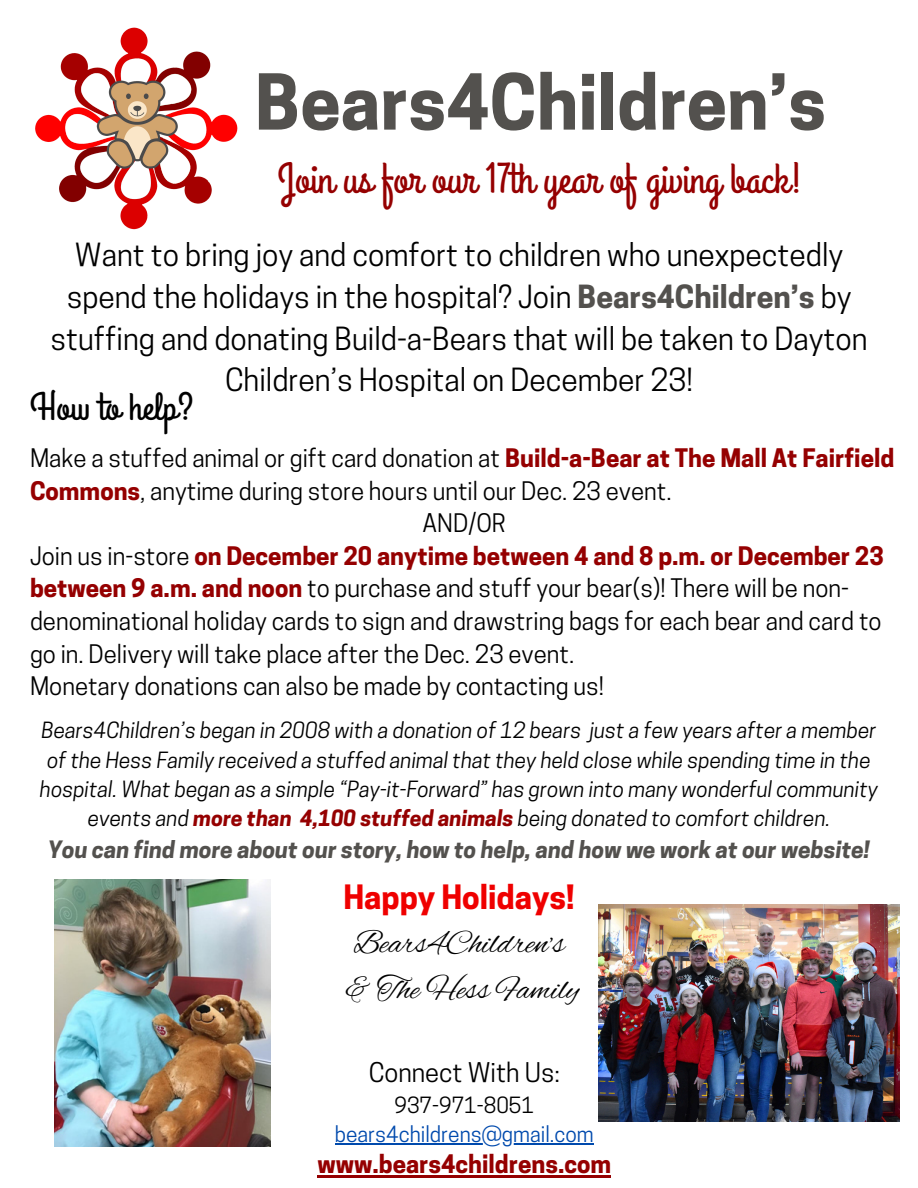
<style>
.page{position:relative;width:918px;height:1188px;background:#fff}
.page>*{position:absolute;margin:0;border:0;box-sizing:border-box;transform-origin:0 0}
.t1{font:700 72.3px "Cooper Hewitt";color:#53514e}
.t2{font:42.9px "Grand Hotel";color:#950001}
.t3{font:39px "Grand Hotel";color:#000}
.t4{font:33px/46.2px "Alex Brush";color:#000}
.t5{font:700 31.5px "Cooper Hewitt";color:#ef0000}
.t6{font:30px/41.7px "Cooper Hewitt";color:#000;text-align:center}
.t7{font:25.5px "Cooper Hewitt";color:#000}
.t8{font:24px "Cooper Hewitt";color:#000}
.t9{font:700 24px "Cooper Hewitt";color:#950001}
.t10{font:italic 700 22.5px "Cooper Hewitt";color:#53514e}
.t11{font:italic 21px/29.2px "Cooper Hewitt";color:#000;text-align:center}
.t12{font:21px "Cooper Hewitt";color:#004aad}
.t13{font:21px "Cooper Hewitt";color:#000}
.s1{font-weight:700;color:#53514e}
.s2{font-weight:700;color:#950001}
.s3{font-weight:400;color:#000}
</style>
<div class="page">
<img style="left:35px;top:27px;width:203px;height:203px">
<img style="left:55px;top:880px;width:216px;height:266px">
<img style="left:599px;top:904px;width:300px;height:217px">
<hr style="left:335px;top:1143px;width:259px;height:1px;background:#004aad">
<hr style="left:317px;top:1176px;width:294px;height:2px;background:#950001">
<p class="t1" style="left:255px;top:75px;width:573px">Bears4Children’s</p>
<h1 class="t2" style="left:278px;top:152px;width:527px">Join us for our 17th year of giving back!</h1>
<h2 class="t6" style="left:50px;top:238px;width:819px">Want to bring joy and comfort to children who unexpectedly spend the holidays in the hospital? Join <span class="s1">Bears4Children’s</span> by stuffing and donating Build-a-Bears that will be taken to Dayton Children’s Hospital on December 23!</h2>
<h3 class="t3" style="left:30px;top:382px;width:166px">How to help?</h3>
<h2 class="t8" style="left:30px;top:449px;width:866px">Make a stuffed animal or gift card donation at <span class="s2">Build-a-Bear at The Mall At Fairfield</span></h2>
<h2 class="t8" style="left:30px;top:482px;width:643px"><span class="s2">Commons</span>, anytime during store hours until our Dec. 23 event.</h2>
<h2 class="t8" style="left:423px;top:514px;width:85px">AND/OR</h2>
<h2 class="t9" style="left:30px;top:547px;width:855px"><span class="s3">Join us in-store</span> on December 20 anytime between 4 and 8 p.m. or December 23</h2>
<h2 class="t8" style="left:30px;top:579px;width:820px"><span class="s2">between 9 a.m. and noon</span> to purchase and stuff your bear(s)! There will be non-</h2>
<h2 class="t8" style="left:30px;top:612px;width:853px">denominational holiday cards to sign and drawstring bags for each bear and card to</h2>
<h2 class="t8" style="left:30px;top:645px;width:546px">go in. Delivery will take place after the Dec. 23 event.</h2>
<h2 class="t8" style="left:30px;top:677px;width:575px">Monetary donations can also be made by contacting us!</h2>
<h4 class="t11" style="left:42px;top:719px;width:836px">Bears4Children’s began in 2008 with a donation of 12 bears just a few years after a member</h4>
<p class="t11" style="left:40px;top:748px;width:840px">of the Hess Family received a stuffed animal that they held close while spending time in the hospital. What began as a simple “Pay-it-Forward” has grown into many wonderful community events and <span class="s2">more than 4,100 stuffed animals</span> being donated to comfort children.</p>
<p class="t10" style="left:48px;top:841px;width:823px">You can find more about our story, how to help, and how we work at our website!</p>
<p class="t5" style="left:343px;top:886px;width:233px">Happy Holidays!</p>
<p class="t4" style="left:345px;top:923px;width:235px">Bears4Children’s &amp; The Hess Family</p>
<h5 class="t7" style="left:369px;top:1063px;width:193px">Connect With Us:</h5>
<p class="t13" style="left:394px;top:1097px;width:141px">937-971-8051</p>
<p class="t12" style="left:335px;top:1126px;width:260px">bears4childrens@gmail.com</p>
<p class="t9" style="left:317px;top:1155px;width:295px">www.bears4childrens.com</p>
</div>
